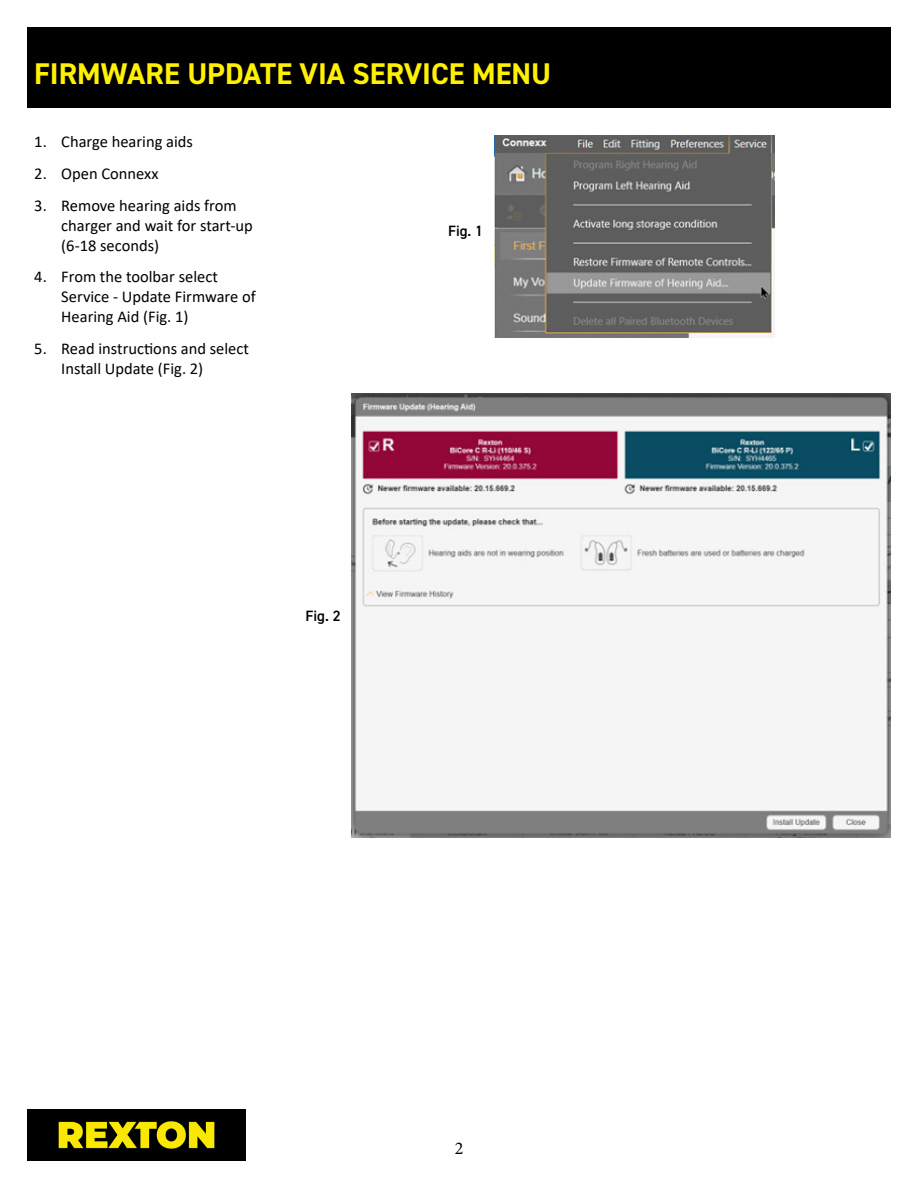
<style>
.page{position:relative;width:918px;height:1188px;background:#fff}
.page>*{position:absolute;margin:0;border:0;box-sizing:border-box;transform-origin:0 0}
.Page_Headline{font:700 30px "DIN2014";color:#fff101}
.t1{font:18px "Minion Pro";color:#000}
.t2{font:16.5px/19.8px "Calibri";color:#000}
.t3{font:600 15px "DIN2014";color:#000}
</style>
<div class="page">
<div style="left:27px;top:27px;width:864px;height:81px;background:#000"></div>
<img style="left:27px;top:1110px;width:219px;height:51px">
<img style="left:494px;top:136px;width:280px;height:201px">
<img style="left:352px;top:394px;width:539px;height:444px">
<p class="Page_Headline" style="left:34px;top:53px;width:518px">FIRMWARE UPDATE VIA SERVICE MENU</p>
<p class="t2" style="left:34px;top:132px;width:160px">1. Charge hearing aids</p>
<p class="t2" style="left:34px;top:163px;width:126px">2. Open Connexx</p>
<p class="t2" style="left:61px;top:195px;width:193px;text-indent:-27px">3. Remove hearing aids from charger and wait for start-up (6-18 seconds)</p>
<p class="t2" style="left:61px;top:267px;width:196px;text-indent:-27px">4. From the toolbar select<br>Service - Update Firmware of<br>Hearing Aid (Fig. 1)</p>
<p class="t2" style="left:61px;top:338px;width:189px;text-indent:-27px">5. Read instructions and select<br>Install Update (Fig. 2)</p>
<p class="t3" style="left:306px;top:606px;width:36px">Fig. 2</p>
<p class="t3" style="left:448px;top:221px;width:36px">Fig. 1</p>
<p class="t1" style="left:455px;top:1136px;width:10px">2</p>
</div>
